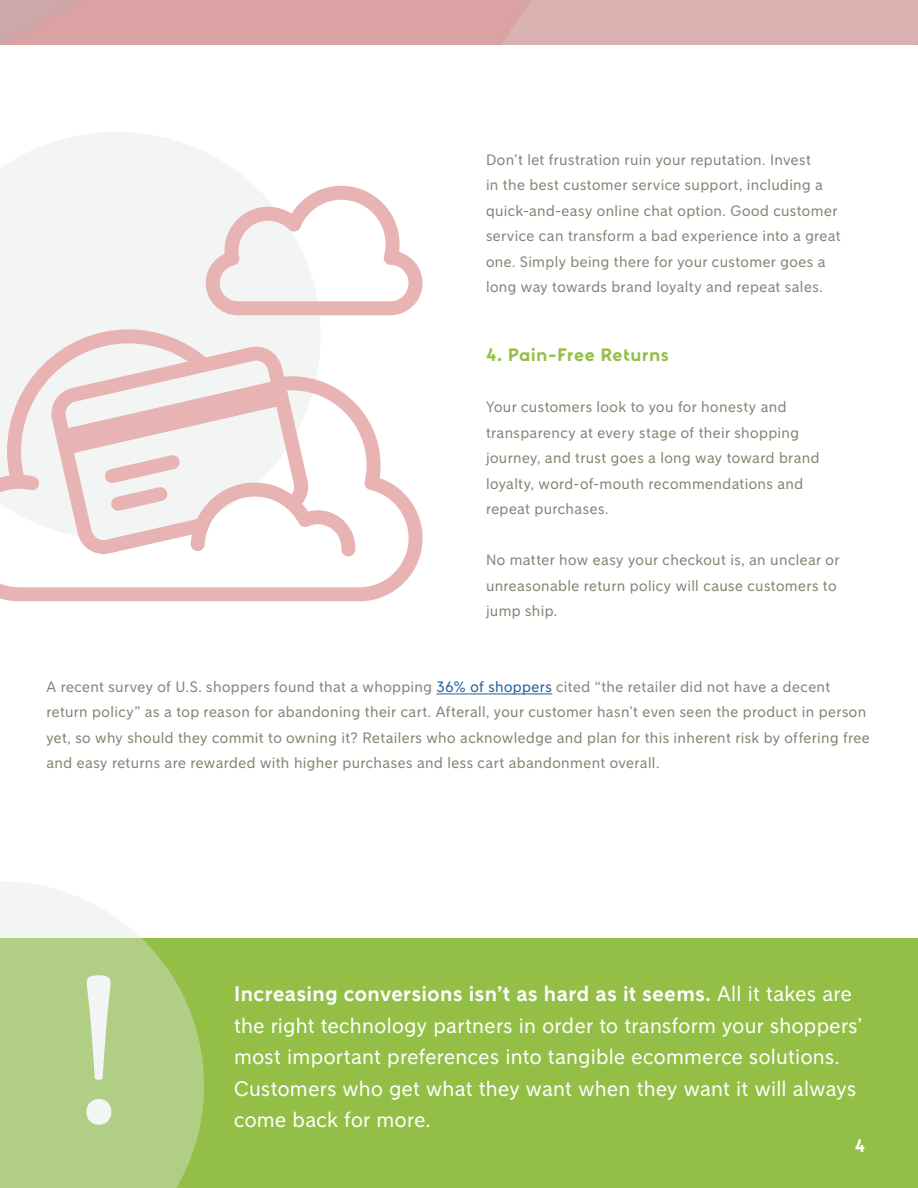
<style>
.page{position:relative;width:918px;height:1188px;background:#fff}
.page>*{position:absolute;margin:0;border:0;box-sizing:border-box;transform-origin:0 0}
.t1{font:21px/31.5px "Klarna Sans";letter-spacing:.02em;color:#fff}
.t2{font:700 18px "Klarna Headline";letter-spacing:.02em;color:#93bf47}
.t3{font:700 18px "Klarna Headline";color:#fff}
.t4{font:15px/25.5px "Klarna Sans";letter-spacing:.025em;color:#868374}
.s1{color:#215e9e}
.s2{font-weight:700}
</style>
<div class="page">
<div style="left:0;top:938px;width:918px;height:250px;background:#93bf47"></div>
<svg style="left:0;top:132px;width:321px;height:197px;fill:#f2f5f4"></svg>
<svg style="left:0;top:329px;width:423px;height:272px"></svg>
<svg style="left:49px;top:346px;width:261px;height:208px;fill:#f2f5f4"></svg>
<svg style="left:58px;top:380px;width:298px;height:176px"></svg>
<svg style="left:206px;top:186px;width:217px;height:129px"></svg>
<svg style="left:12px;top:475px;width:28px;height:15px"></svg>
<svg style="left:0;top:882px;width:204px;height:306px;fill:#b1ce85"></svg>
<hr style="left:437px;top:693px;width:115px;height:1px;background:#215e9e">
<p class="t4" style="left:486px;top:146px;width:356px">Don’t let frustration ruin your reputation. Invest<br>in the best customer service support, including a quick-and-easy online chat option. Good customer service can transform a bad experience into a great one. Simply being there for your customer goes a long way towards brand loyalty and repeat sales.</p>
<p class="t2" style="left:486px;top:344px;width:184px">4. Pain-Free Returns</p>
<p class="t4" style="left:486px;top:394px;width:335px">Your customers look to you for honesty and transparency at every stage of their shopping journey, and trust goes a long way toward brand loyalty, word-of-mouth recommendations and repeat purchases.</p>
<p class="t4" style="left:486px;top:547px;width:355px">No matter how easy your checkout is, an unclear or unreasonable return policy will cause customers to jump ship.</p>
<p class="t4" style="left:46px;top:674px;width:825px">A recent survey of U.S. shoppers found that a whopping <span class="s1">36% of shoppers</span> cited “the retailer did not have a decent return policy” as a top reason for abandoning their cart. Afterall, your customer hasn’t even seen the product in person yet, so why should they commit to owning it? Retailers who acknowledge and plan for this inherent risk by offering free and easy returns are rewarded with higher purchases and less cart abandonment overall.</p>
<p class="t1" style="left:234px;top:978px;width:630px"><span class="s2">Increasing conversions isn’t as hard as it seems.</span> All it takes are the right technology partners in order to transform your shoppers’ most important preferences into tangible ecommerce solutions.<br>Customers who get what they want when they want it will always come back for more.</p>
<p class="t3" style="left:855px;top:1135px;width:12px">4</p>
</div>
